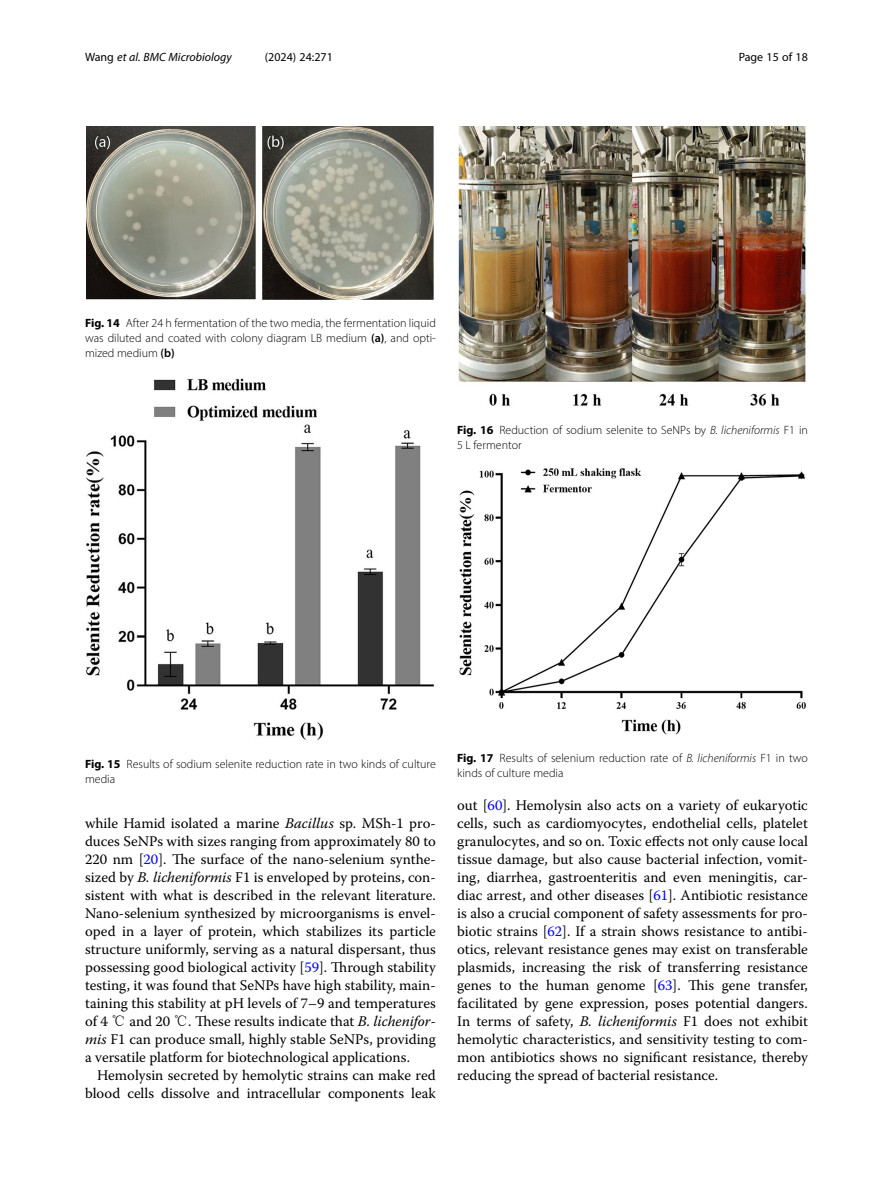
<style>
.page{position:relative;width:893px;height:1191px;background:#fff}
.page>*{position:absolute;margin:0;border:0;box-sizing:border-box;transform-origin:0 0}
.Body_Text_Indent{font:14.7px/18px "Warnock Pro";color:#000;text-align:right}
.Body_Text{font:14.7px/18px "Warnock Pro";color:#000;text-align:justify}
.Figure_Caption{font:300 12px/15px "Myriad Pro";color:#000}
.t1{font:italic 12px "Myriad Pro";color:#000}
.t2{font:12px "Myriad Pro";color:#000}
.s1{font-style:normal}
.s2{font-weight:700}
.s3{font-weight:600}
.s4{font-style:italic}
.s5{color:#00f}
.s6{font-family:"Sim Sun"}
</style>
<div class="page">
<img style="left:459px;top:469px;width:347px;height:266px">
<img style="left:458px;top:126px;width:348px;height:280px">
<img style="left:86px;top:378px;width:348px;height:362px">
<img style="left:86px;top:126px;width:348px;height:174px">
<p class="t1" style="left:85px;top:50px;width:148px"><span class="s1">Wang</span> et al. BMC Microbiology</p>
<p class="t2" style="left:265px;top:50px;width:70px">(2024) 24:271</p>
<p class="t2" style="left:739px;top:50px;width:71px">Page 15 of 18</p>
<p class="Figure_Caption" style="left:85px;top:315px;width:352px;text-align:justify"><span class="s2">Fig. 14</span> After 24 h fermentation of the two media, the fermentation liquid was diluted and coated with colony diagram LB medium <span class="s3">(a)</span>, and opti&shy;mized medium <span class="s3">(b)</span></p>
<p class="Figure_Caption" style="left:457px;top:423px;width:352px"><span class="s2">Fig. 16</span> Reduction of sodium selenite to SeNPs by <span class="s4">B. licheniformis</span> F1 in<br>5 L fermentor</p>
<p class="Figure_Caption" style="left:85px;top:756px;width:352px"><span class="s2">Fig. 15</span> Results of sodium selenite reduction rate in two kinds of culture media</p>
<p class="Body_Text" style="left:85px;top:814px;width:352px">while Hamid isolated a marine <span class="s4">Bacillus</span> sp. MSh-1 pro&shy;duces SeNPs with sizes ranging from approximately 80 to 220 nm [<span class="s5">20</span>]. The surface of the nano-selenium synthe&shy;sized by <span class="s4">B. licheniformis</span> F1 is enveloped by proteins, con&shy;sistent with what is described in the relevant literature.<br>Nano-selenium synthesized by microorganisms is envel&shy;oped in a layer of protein, which stabilizes its particle structure uniformly, serving as a natural dispersant, thus possessing good biological activity [<span class="s5">59</span>]. Through stability testing, it was found that SeNPs have high stability, main&shy;taining this stability at pH levels of 7–9 and temperatures of 4 <span class="s6">℃</span> and 20 <span class="s6">℃</span>. These results indicate that <span class="s4">B. lichenifor&shy;mis</span> F1 can produce small, highly stable SeNPs, providing a versatile platform for biotechnological applications.</p>
<p class="Body_Text_Indent" style="left:85px;top:1066px;width:352px">Hemolysin secreted by hemolytic strains can make red blood cells dissolve and intracellular components leak</p>
<p class="Figure_Caption" style="left:457px;top:750px;width:352px"><span class="s2">Fig. 17</span> Results of selenium reduction rate of <span class="s4">B. licheniformis</span> F1 in two kinds of culture media</p>
<p class="Body_Text_Indent" style="left:457px;top:796px;width:352px;text-align:justify">out [<span class="s5">60</span>]. Hemolysin also acts on a variety of eukaryotic cells, such as cardiomyocytes, endothelial cells, platelet granulocytes, and so on. Toxic effects not only cause local tissue damage, but also cause bacterial infection, vomit&shy;ing, diarrhea, gastroenteritis and even meningitis, car&shy;diac arrest, and other diseases [<span class="s5">61</span>]. Antibiotic resistance is also a crucial component of safety assessments for pro&shy;biotic strains [<span class="s5">62</span>]. If a strain shows resistance to antibi&shy;otics, relevant resistance genes may exist on transferable plasmids, increasing the risk of transferring resistance genes to the human genome [<span class="s5">63</span>]. This gene transfer, facilitated by gene expression, poses potential dangers.<br>In terms of safety, <span class="s4">B. licheniformis</span> F1 does not exhibit hemolytic characteristics, and sensitivity testing to com&shy;mon antibiotics shows no significant resistance, thereby reducing the spread of bacterial resistance.</p>
</div>
